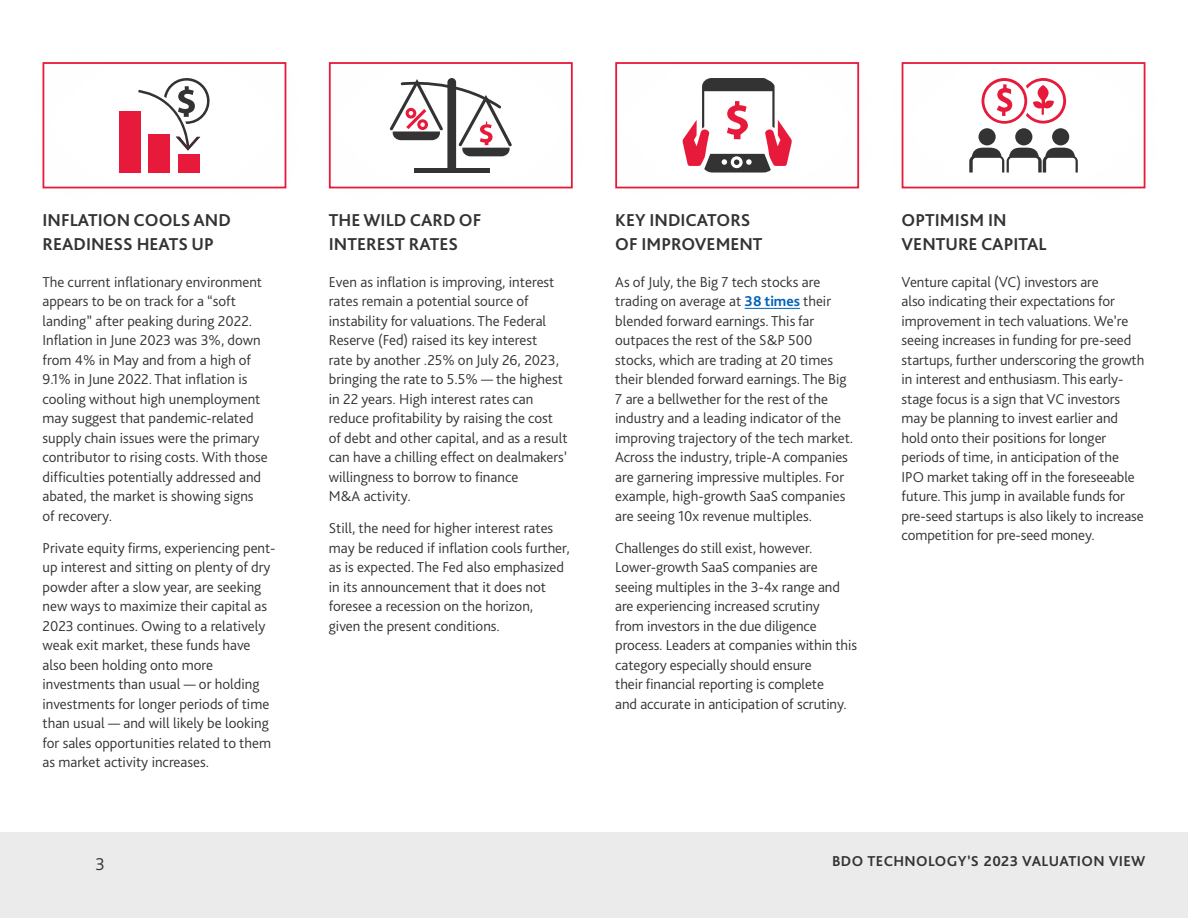
<style>
.page{position:relative;width:1188px;height:918px;background:#fff}
.page>*{position:absolute;margin:0;border:0;box-sizing:border-box;transform-origin:0 0}
.t1{font:700 18px/24px "Bliss Pro";color:#333}
.t2{font:300 18px "Bliss Pro";color:#333}
.t3{font:300 15px/19.5px "Bliss Pro";color:#333}
.t4{font:700 15px "Bliss Pro";letter-spacing:.025em;color:#333}
.s1{font-weight:700;color:#0062b8}
</style>
<div class="page">
<hr style="left:745px;top:308px;width:55px;height:1px;background:#0062b8">
<div style="left:0;top:4px;width:345px;height:243px;background:#333;opacity:.15"></div>
<div style="left:43px;top:62px;width:243px;height:126px;border:2px solid #e81a3b"></div>
<div style="left:271px;top:4px;width:360px;height:243px;background:#333;opacity:.15"></div>
<div style="left:329px;top:62px;width:244px;height:126px;border:2px solid #e81a3b"></div>
<div style="left:557px;top:4px;width:361px;height:243px;background:#333;opacity:.15"></div>
<div style="left:615px;top:62px;width:244px;height:126px;border:2px solid #e81a3b"></div>
<div style="left:843px;top:4px;width:345px;height:243px;background:#fff"></div>
<div style="left:902px;top:62px;width:243px;height:126px;border:2px solid #e81a3b"></div>
<div style="left:0;top:833px;width:1188px;height:85px;background:#ebebeb"></div>
<p class="t1" style="left:43px;top:208px;width:190px">INFLATION COOLS AND<br>READINESS HEATS UP</p>
<p class="t3" style="left:43px;top:272px;width:227px">The current inflationary environment appears to be on track for a “soft landing” after peaking during 2022.<br>Inflation in June 2023 was 3%, down from 4% in May and from a high of 9.1% in June 2022. That inflation is cooling without high unemployment may suggest that pandemic-related supply chain issues were the primary contributor to rising costs. With those difficulties potentially addressed and abated, the market is showing signs of recovery.</p>
<p class="t3" style="left:43px;top:538px;width:235px">Private equity firms, experiencing pent&shy;up interest and sitting on plenty of dry powder after a slow year, are seeking new ways to maximize their capital as 2023 continues. Owing to a relatively weak exit market, these funds have also been holding onto more investments than usual — or holding investments for longer periods of time than usual — and will likely be looking for sales opportunities related to them as market activity increases.</p>
<p class="t1" style="left:329px;top:208px;width:154px">THE WILD CARD OF<br>INTEREST RATES</p>
<p class="t3" style="left:329px;top:272px;width:240px">Even as inflation is improving, interest rates remain a potential source of instability for valuations. The Federal Reserve (Fed) raised its key interest<br>rate by another .25% on July 26, 2023, bringing the rate to 5.5% — the highest in 22 years. High interest rates can reduce profitability by raising the cost of debt and other capital, and as a result can have a chilling effect on dealmakers’ willingness to borrow to finance<br>M&amp;A activity.</p>
<p class="t3" style="left:329px;top:518px;width:243px">Still, the need for higher interest rates may be reduced if inflation cools further, as is expected. The Fed also emphasized in its announcement that it does not foresee a recession on the horizon,<br>given the present conditions.</p>
<p class="t1" style="left:615px;top:208px;width:149px">KEY INDICATORS<br>OF IMPROVEMENT</p>
<p class="t3" style="left:615px;top:272px;width:240px">As of July, the Big 7 tech stocks are trading on average at <span class="s1">38 times</span> their blended forward earnings. This far outpaces the rest of the S&amp;P 500 stocks, which are trading at 20 times their blended forward earnings. The Big 7 are a bellwether for the rest of the industry and a leading indicator of the improving trajectory of the tech market.<br>Across the industry, triple-A companies are garnering impressive multiples. For example, high-growth SaaS companies are seeing 10x revenue multiples.</p>
<p class="t3" style="left:615px;top:538px;width:243px">Challenges do still exist, however.<br>Lower-growth SaaS companies are seeing multiples in the 3-4x range and are experiencing increased scrutiny<br>from investors in the due diligence process. Leaders at companies within this category especially should ensure<br>their financial reporting is complete<br>and accurate in anticipation of scrutiny.</p>
<p class="t1" style="left:902px;top:208px;width:147px">OPTIMISM IN<br>VENTURE CAPITAL</p>
<p class="t3" style="left:902px;top:272px;width:244px">Venture capital (VC) investors are<br>also indicating their expectations for improvement in tech valuations. We’re seeing increases in funding for pre-seed startups, further underscoring the growth in interest and enthusiasm. This early&shy;stage focus is a sign that VC investors may be planning to invest earlier and hold onto their positions for longer periods of time, in anticipation of the IPO market taking off in the foreseeable future. This jump in available funds for pre-seed startups is also likely to increase competition for pre-seed money.</p>
<p class="t2" style="left:96px;top:853px;width:11px">3</p>
<p class="t4" style="left:832px;top:851px;width:315px">BDO TECHNOLOGY’S 2023 VALUATION VIEW</p>
</div>
